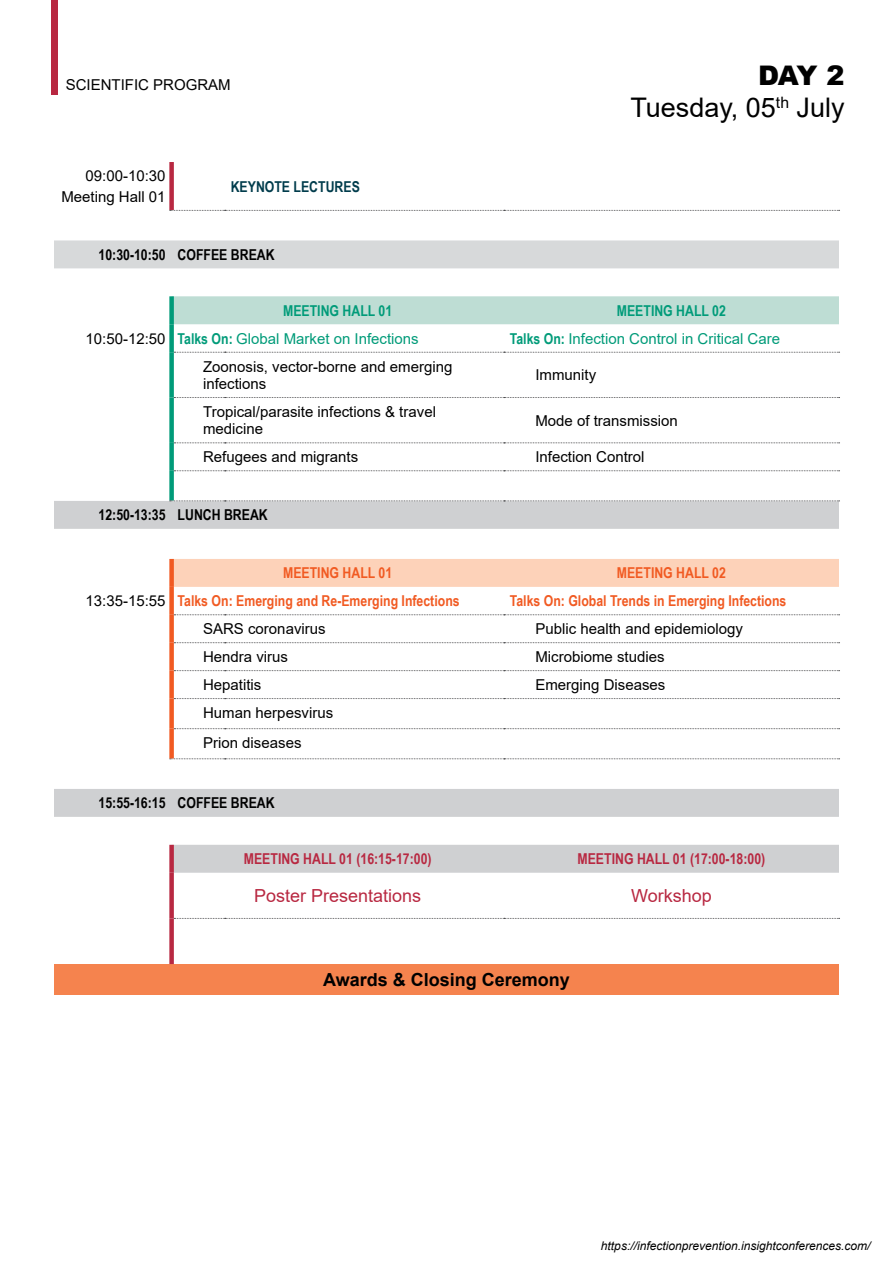
<style>
.page{position:relative;width:893px;height:1263px;background:#fff}
.page>*{position:absolute;margin:0;border:0;box-sizing:border-box;transform-origin:0 0}
.t1{font:27px/32.4px "Arial";color:#000;text-align:right}
.t2{font:18px "Arial";color:#b82841}
.t3{font:700 18px "Arial";color:#000}
.t4{font:15px/17.4px "Arial";color:#000}
.t5{font:700 15px "Arial Narrow";color:#f15a22}
.t6{font:15px "Arial";color:#009b79}
.t7{font:700 15px "Arial Narrow";color:#000}
.t8{font:700 15px "Arial Narrow";color:#b82841}
.t9{font:700 15px "Arial Narrow";color:#009b79}
.t10{font:700 15px "Arial Narrow";color:#013c4c}
.t11{font:italic 12px "Arial";color:#000}
.s1{font-weight:900}
.s2{color:#000}
.s3{font-family:"Arial Narrow";font-weight:700}
.s4{font-family:"Arial";font-weight:400;color:#000}
</style>
<div class="page">
<div style="left:54px;top:240px;width:785px;height:28px;background:#d7d9da"></div>
<div style="left:174px;top:296px;width:665px;height:28px;background:#beddd4"></div>
<svg style="left:54px;top:501px;width:785px;height:372px"></svg>
<div style="left:174px;top:559px;width:665px;height:28px;background:#fdd2b9"></div>
<div style="left:54px;top:964px;width:785px;height:30px;background:#f5834e"></div>
<div style="left:169px;top:587px;width:5px;height:28px;background:#f15a22"></div>
<div style="left:169px;top:324px;width:5px;height:28px;background:#009b79"></div>
<svg style="left:170px;top:210px;width:670px;height:1px"></svg>
<svg style="left:174px;top:352px;width:666px;height:1px"></svg>
<div style="left:169px;top:352px;width:5px;height:45px;background:#009b79"></div>
<div style="left:169px;top:397px;width:5px;height:46px;background:#009b79"></div>
<svg style="left:174px;top:397px;width:666px;height:1px"></svg>
<div style="left:169px;top:443px;width:5px;height:28px;background:#009b79"></div>
<div style="left:169px;top:471px;width:5px;height:29px;background:#009b79"></div>
<svg style="left:174px;top:442px;width:666px;height:1px"></svg>
<svg style="left:174px;top:470px;width:666px;height:1px"></svg>
<svg style="left:170px;top:500px;width:670px;height:1px"></svg>
<svg style="left:174px;top:614px;width:666px;height:1px"></svg>
<svg style="left:174px;top:642px;width:666px;height:1px"></svg>
<svg style="left:174px;top:670px;width:666px;height:1px"></svg>
<svg style="left:174px;top:698px;width:666px;height:1px"></svg>
<svg style="left:174px;top:728px;width:666px;height:1px"></svg>
<svg style="left:170px;top:758px;width:670px;height:1px"></svg>
<svg style="left:174px;top:918px;width:666px;height:1px"></svg>
<div style="left:169px;top:559px;width:5px;height:28px;background:#f15a22"></div>
<div style="left:169px;top:615px;width:5px;height:28px;background:#f15a22"></div>
<div style="left:169px;top:643px;width:5px;height:28px;background:#f15a22"></div>
<div style="left:169px;top:671px;width:5px;height:28px;background:#f15a22"></div>
<div style="left:169px;top:699px;width:5px;height:30px;background:#f15a22"></div>
<div style="left:169px;top:729px;width:5px;height:29px;background:#f15a22"></div>
<div style="left:169px;top:296px;width:5px;height:28px;background:#009b79"></div>
<div style="left:169px;top:162px;width:5px;height:48px;background:#b82841"></div>
<div style="left:169px;top:845px;width:5px;height:28px;background:#b82841"></div>
<div style="left:169px;top:873px;width:5px;height:45px;background:#b82841"></div>
<div style="left:169px;top:918px;width:5px;height:46px;background:#b82841"></div>
<div style="left:51px;top:0;width:7px;height:94px;background:#b82841"></div>
<p class="t4" style="left:66px;top:76px;width:167px">SCIENTIFIC PROGRAM</p>
<p class="t4" style="left:61px;top:166px;width:106px;line-height:20.4px;text-align:right">09:00-10:30<br>Meeting Hall 01</p>
<p class="t10" style="left:231px;top:175px;width:131px">KEYNOTE LECTURES</p>
<p class="t7" style="left:99px;top:243px;width:178px">10:30-10:50 COFFEE BREAK</p>
<h1 class="t1" style="left:630px;top:59px;width:216px"><span class="s1">DAY 2<br></span>Tuesday, 05<sup>th</sup> July</h1>
<p class="t9" style="left:283px;top:299px;width:111px">MEETING HALL 01</p>
<p class="t9" style="left:617px;top:299px;width:111px">MEETING HALL 02</p>
<p class="t6" style="left:86px;top:328px;width:335px"><span class="s2">10:50-12:50</span> <span class="s3">Talks On:</span> Global Market on Infections</p>
<p class="t6" style="left:510px;top:328px;width:272px"><span class="s3">Talks On:</span> Infection Control in Critical Care</p>
<p class="t4" style="left:203px;top:358px;width:251px">Zoonosis, vector-borne and emerging infections</p>
<p class="t4" style="left:535px;top:366px;width:62px">Immunity</p>
<p class="t4" style="left:203px;top:403px;width:234px">Tropical/parasite infections &amp; travel medicine</p>
<p class="t4" style="left:535px;top:412px;width:144px">Mode of transmission</p>
<p class="t4" style="left:203px;top:448px;width:157px">Refugees and migrants</p>
<p class="t4" style="left:535px;top:448px;width:111px">Infection Control</p>
<p class="t7" style="left:99px;top:504px;width:171px">12:50-13:35 LUNCH BREAK</p>
<p class="t5" style="left:283px;top:562px;width:111px">MEETING HALL 01</p>
<p class="t5" style="left:617px;top:562px;width:111px">MEETING HALL 02</p>
<p class="t5" style="left:86px;top:590px;width:376px"><span class="s4">13:35-15:55</span> Talks On: Emerging and Re-Emerging Infections</p>
<p class="t5" style="left:510px;top:590px;width:278px">Talks On: Global Trends in Emerging Infections</p>
<p class="t4" style="left:203px;top:620px;width:124px">SARS coronavirus</p>
<p class="t4" style="left:535px;top:620px;width:209px">Public health and epidemiology</p>
<p class="t4" style="left:203px;top:648px;width:87px">Hendra virus</p>
<p class="t4" style="left:535px;top:648px;width:131px">Microbiome studies</p>
<p class="t4" style="left:203px;top:676px;width:60px">Hepatitis</p>
<p class="t4" style="left:535px;top:676px;width:132px">Emerging Diseases</p>
<p class="t4" style="left:203px;top:698px;width:132px;line-height:30.2px">Human herpesvirus<br>Prion diseases</p>
<p class="t7" style="left:99px;top:792px;width:178px">15:55-16:15 COFFEE BREAK</p>
<p class="t8" style="left:244px;top:847px;width:189px">MEETING HALL 01 (16:15-17:00)</p>
<p class="t8" style="left:577px;top:847px;width:189px">MEETING HALL 01 (17:00-18:00)</p>
<p class="t2" style="left:254px;top:883px;width:169px">Poster Presentations</p>
<p class="t2" style="left:631px;top:883px;width:82px">Workshop</p>
<p class="t3" style="left:323px;top:967px;width:248px">Awards &amp; Closing Ceremony</p>
<p class="t11" style="left:601px;top:1238px;width:271px">https://infectionprevention.insightconferences.com/</p>
</div>
